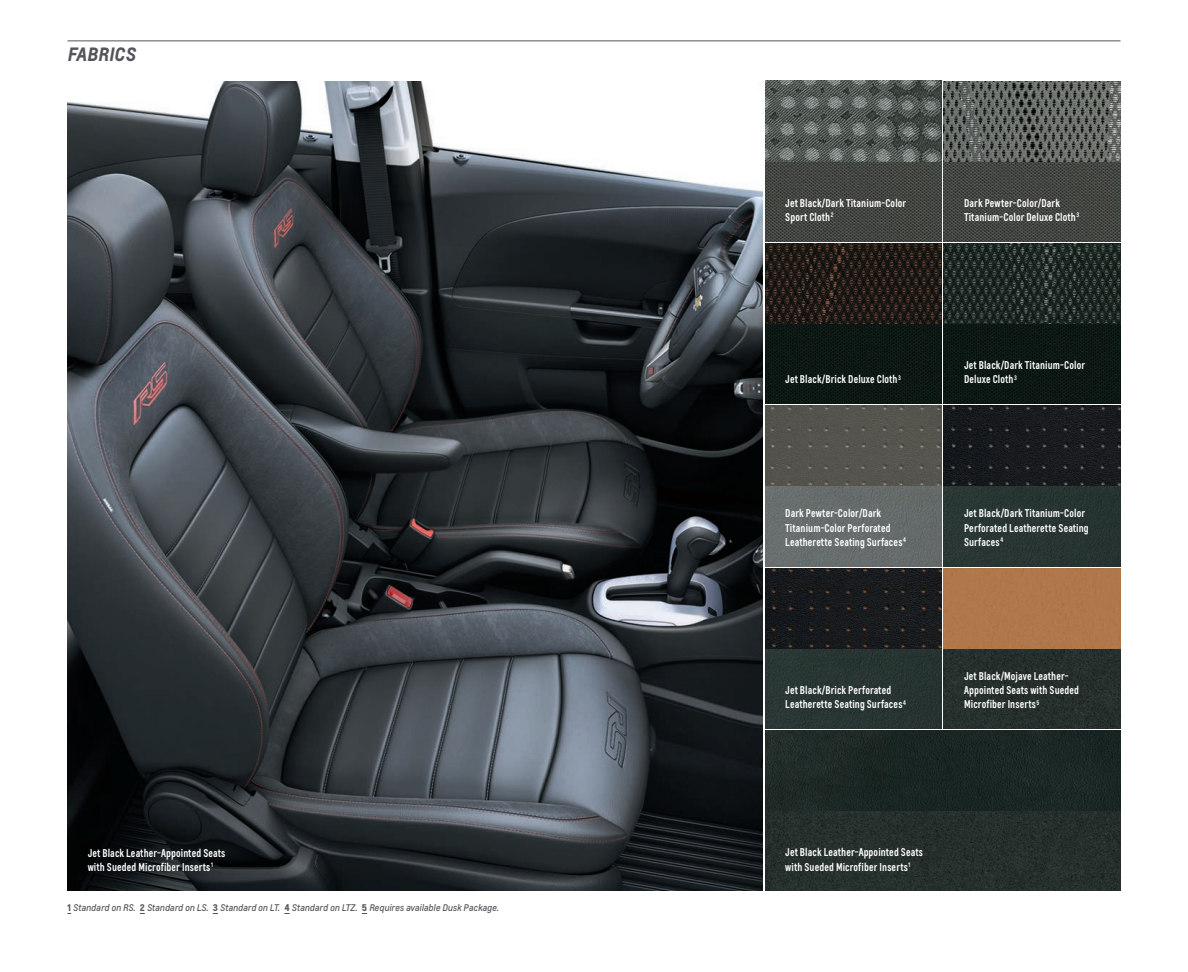
<style>
.page{position:relative;width:1188px;height:972px;background:#fff}
.page>*{position:absolute;margin:0;border:0;box-sizing:border-box;transform-origin:0 0}
.t1{font:italic 700 18px "Louis";color:#54555a}
.t2{font:600 condensed 10.5px/14.2px "Louis";letter-spacing:.01em;color:#fff}
.t3{font:italic 9px "Louis";letter-spacing:-.005em;color:#54555a}
.s1{font-weight:700;font-style:normal}
</style>
<div class="page">
<img style="left:68px;top:81px;width:695px;height:810px">
<img style="left:765px;top:731px;width:355px;height:160px">
<img style="left:944px;top:568px;width:176px;height:161px">
<img style="left:765px;top:243px;width:177px;height:161px">
<img style="left:765px;top:81px;width:177px;height:160px">
<img style="left:944px;top:81px;width:176px;height:160px">
<img style="left:944px;top:243px;width:176px;height:161px">
<img style="left:944px;top:406px;width:176px;height:160px">
<img style="left:765px;top:406px;width:177px;height:160px">
<img style="left:765px;top:568px;width:177px;height:161px">
<hr style="left:68px;top:40px;width:1052px;height:1px;background:#54555a">
<h1 class="t1" style="left:68px;top:42px;width:70px">FABRICS</h1>
<p class="t2" style="left:88px;top:845px;width:139px">Jet Black Leather-Appointed Seats with Sueded Microfiber Inserts<sup>1</sup></p>
<p class="t3" style="left:68px;top:902px;width:433px"><span class="s1">1</span> Standard on RS. <span class="s1">2</span> Standard on LS. <span class="s1">3</span> Standard on LT. <span class="s1">4</span> Standard on LTZ. <span class="s1">5</span> Requires available Dusk Package.</p>
<p class="t2" style="left:785px;top:196px;width:122px">Jet Black/Dark Titanium-Color<br>Sport Cloth<sup>2</sup></p>
<p class="t2" style="left:785px;top:372px;width:117px">Jet Black/Brick Deluxe Cloth<sup>3</sup></p>
<p class="t2" style="left:785px;top:506px;width:122px">Dark Pewter-Color/Dark<br>Titanium-Color Perforated<br>Leatherette Seating Surfaces<sup>4</sup></p>
<p class="t2" style="left:785px;top:683px;width:122px">Jet Black/Brick Perforated<br>Leatherette Seating Surfaces<sup>4</sup></p>
<p class="t2" style="left:964px;top:196px;width:117px">Dark Pewter-Color/Dark<br>Titanium-Color Deluxe Cloth<sup>3</sup></p>
<p class="t2" style="left:964px;top:358px;width:122px">Jet Black/Dark Titanium-Color<br>Deluxe Cloth<sup>3</sup></p>
<p class="t2" style="left:964px;top:506px;width:126px">Jet Black/Dark Titanium-Color<br>Perforated Leatherette Seating<br>Surfaces<sup>4</sup></p>
<p class="t2" style="left:964px;top:669px;width:116px">Jet Black/Mojave Leather-<br>Appointed Seats with Sueded<br>Microfiber Inserts<sup>5</sup></p>
<p class="t2" style="left:785px;top:845px;width:139px">Jet Black Leather-Appointed Seats with Sueded Microfiber Inserts<sup>1</sup></p>
</div>
